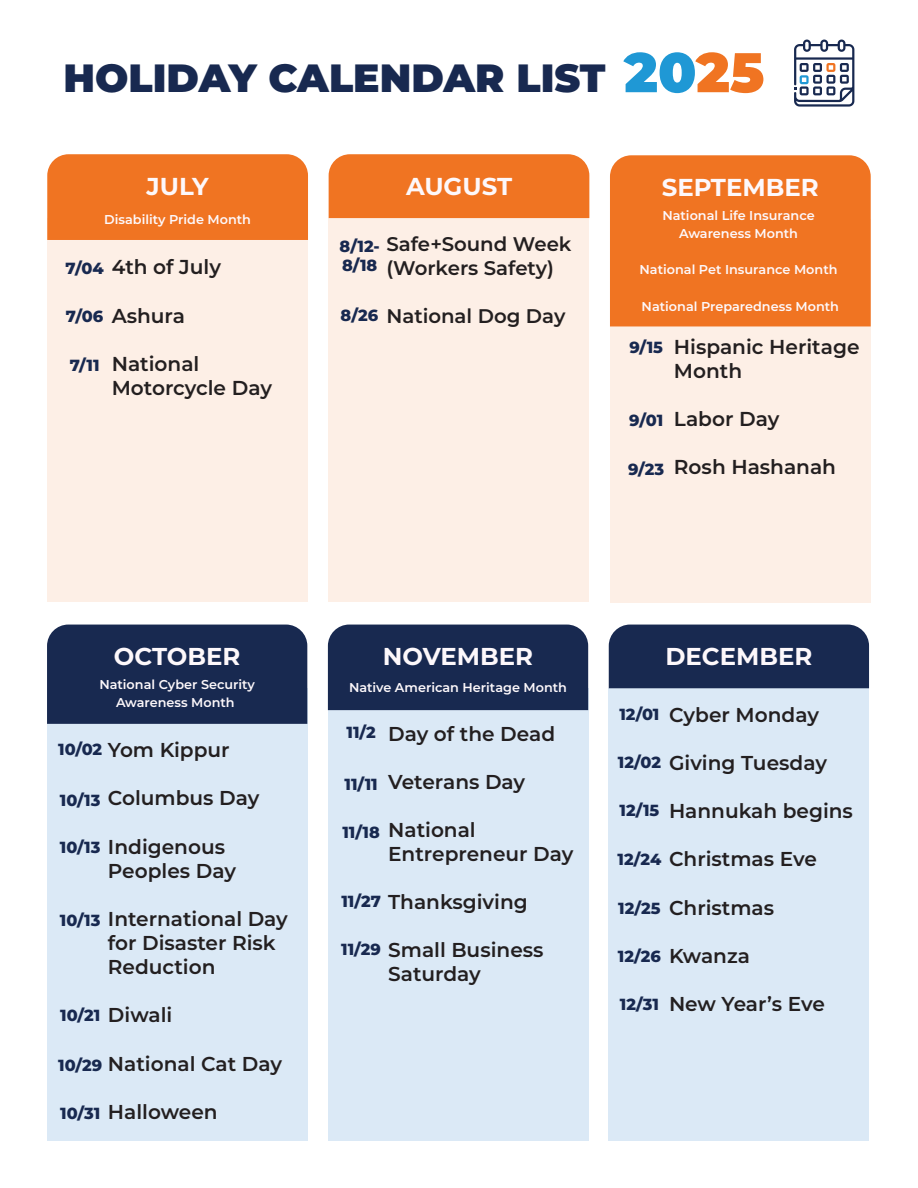
<style>
.page{position:relative;width:918px;height:1188px;background:#fff}
.page>*{position:absolute;margin:0;border:0;box-sizing:border-box;transform-origin:0 0}
.t1{font:900 39.3px "Montserrat";color:#182950}
.t2{font:700 24.45px "Montserrat";color:#fdf8fb}
.t3{font:600 20.1px/24.2px "Montserrat";color:#231f20}
.t4{font:600 19.8px/23.7px "Montserrat";color:#231f20}
.t5{font:800 16.05px/19.4px "Montserrat";color:#182950}
.t6{font:600 12.9px/18.1px "Montserrat";color:#fdf8fb;text-align:center}
.t7{font:600 12.75px/18.1px "Montserrat";color:#fdf8fb;text-align:center}
.s1{font-size:55.8px;color:#1f98d5}
.s2{font-size:55.8px;color:#f07422}
</style>
<div class="page">
<div style="left:47px;top:218px;width:261px;height:383px;background:#fdefe6"></div>
<div style="left:47px;top:154px;width:261px;height:86px;background:#f07422"></div>
<div style="left:329px;top:218px;width:260px;height:383px;background:#fdefe6"></div>
<div style="left:329px;top:154px;width:260px;height:64px;background:#f07422"></div>
<div style="left:610px;top:219px;width:261px;height:384px;background:#fdefe6"></div>
<div style="left:610px;top:155px;width:261px;height:171px;background:#f07422"></div>
<div style="left:47px;top:688px;width:260px;height:453px;background:#dbe9f6"></div>
<div style="left:47px;top:625px;width:260px;height:99px;background:#182950"></div>
<div style="left:328px;top:688px;width:260px;height:453px;background:#dbe9f6"></div>
<div style="left:328px;top:625px;width:260px;height:85px;background:#182950"></div>
<div style="left:609px;top:688px;width:260px;height:453px;background:#dbe9f6"></div>
<div style="left:609px;top:625px;width:260px;height:63px;background:#182950"></div>
<svg style="left:794px;top:40px;width:60px;height:67px"></svg>
<h1 class="t1" style="left:64px;top:48px;width:702px">HOLIDAY CALENDAR LIST <span class="s1">20</span><span class="s2">25</span></h1>
<p class="t2" style="left:147px;top:169px;width:63px">JULY</p>
<p class="t2" style="left:406px;top:169px;width:108px">AUGUST</p>
<p class="t2" style="left:662px;top:170px;width:159px">SEPTEMBER</p>
<p class="t6" style="left:104px;top:210px;width:148px">Disability Pride Month</p>
<p class="t4" style="left:386px;top:232px;width:187px">Safe+Sound Week (Workers Safety)</p>
<p class="t4" style="left:386px;top:303px;width:181px">National Dog Day</p>
<p class="t5" style="left:340px;top:236px;width:42px">8/12-<br>8/18</p>
<p class="t3" style="left:112px;top:254px;width:111px">4th of July</p>
<p class="t3" style="left:112px;top:303px;width:75px">Ashura</p>
<p class="t3" style="left:112px;top:351px;width:162px">National<br>Motorcycle Day</p>
<p class="t5" style="left:65px;top:258px;width:40px">7/04</p>
<p class="t5" style="left:66px;top:306px;width:39px">7/06</p>
<p class="t5" style="left:341px;top:305px;width:39px">8/26</p>
<p class="t5" style="left:70px;top:354px;width:31px">7/11</p>
<p class="t6" style="left:662px;top:206px;width:154px">National Life Insurance<br>Awareness Month</p>
<p class="t6" style="left:640px;top:260px;width:200px">National Pet Insurance Month</p>
<p class="t6" style="left:642px;top:296px;width:199px">National Preparedness Month</p>
<p class="t5" style="left:629px;top:337px;width:35px">9/15</p>
<p class="t5" style="left:629px;top:409px;width:35px">9/01</p>
<p class="t5" style="left:628px;top:458px;width:38px">9/23</p>
<p class="t3" style="left:674px;top:334px;width:187px">Hispanic Heritage<br>Month</p>
<p class="t3" style="left:674px;top:406px;width:107px">Labor Day</p>
<p class="t3" style="left:674px;top:454px;width:164px">Rosh Hashanah</p>
<p class="t2" style="left:114px;top:639px;width:128px">OCTOBER</p>
<p class="t2" style="left:383px;top:639px;width:152px">NOVEMBER</p>
<p class="t2" style="left:665px;top:639px;width:148px">DECEMBER</p>
<p class="t7" style="left:99px;top:675px;width:157px">National Cyber Security<br>Awareness Month</p>
<p class="t7" style="left:349px;top:678px;width:220px">Native American Heritage Month</p>
<p class="t3" style="left:108px;top:737px;width:123px">Yom Kippur</p>
<p class="t3" style="left:108px;top:785px;width:153px">Columbus Day</p>
<p class="t3" style="left:108px;top:834px;width:130px">Indigenous<br>Peoples Day</p>
<p class="t3" style="left:108px;top:906px;width:181px">International Day for Disaster Risk<br>Reduction</p>
<p class="t3" style="left:108px;top:1002px;width:66px">Diwali</p>
<p class="t3" style="left:108px;top:1051px;width:176px">National Cat Day</p>
<p class="t3" style="left:108px;top:1099px;width:111px">Halloween</p>
<p class="t5" style="left:58px;top:739px;width:46px">10/02</p>
<p class="t5" style="left:60px;top:789px;width:42px">10/13</p>
<p class="t5" style="left:60px;top:837px;width:42px">10/13</p>
<p class="t5" style="left:60px;top:910px;width:42px">10/13</p>
<p class="t5" style="left:60px;top:1004px;width:42px">10/21</p>
<p class="t5" style="left:58px;top:1054px;width:45px">10/29</p>
<p class="t5" style="left:60px;top:1103px;width:42px">10/31</p>
<p class="t5" style="left:347px;top:722px;width:31px">11/2</p>
<p class="t3" style="left:388px;top:721px;width:169px">Day of the Dead</p>
<p class="t3" style="left:388px;top:769px;width:139px">Veterans Day</p>
<p class="t3" style="left:388px;top:817px;width:187px">National<br>Entrepreneur Day</p>
<p class="t3" style="left:388px;top:889px;width:141px">Thanksgiving</p>
<p class="t3" style="left:388px;top:937px;width:157px">Small Business<br>Saturday</p>
<p class="t5" style="left:345px;top:774px;width:35px">11/11</p>
<p class="t5" style="left:342px;top:822px;width:39px">11/18</p>
<p class="t5" style="left:341px;top:891px;width:41px">11/27</p>
<p class="t5" style="left:341px;top:939px;width:41px">11/29</p>
<p class="t5" style="left:619px;top:704px;width:42px">12/01</p>
<p class="t5" style="left:618px;top:752px;width:45px">12/02</p>
<p class="t5" style="left:620px;top:800px;width:41px">12/15</p>
<p class="t5" style="left:618px;top:849px;width:45px">12/24</p>
<p class="t5" style="left:618px;top:898px;width:44px">12/25</p>
<p class="t5" style="left:618px;top:946px;width:45px">12/26</p>
<p class="t5" style="left:620px;top:993px;width:41px">12/31</p>
<p class="t3" style="left:669px;top:702px;width:151px">Cyber Monday</p>
<p class="t3" style="left:669px;top:750px;width:159px">Giving Tuesday</p>
<p class="t3" style="left:669px;top:798px;width:185px">Hannukah begins</p>
<p class="t3" style="left:669px;top:846px;width:149px">Christmas Eve</p>
<p class="t3" style="left:669px;top:894px;width:107px">Christmas</p>
<p class="t3" style="left:669px;top:943px;width:82px">Kwanza</p>
<p class="t3" style="left:669px;top:991px;width:157px">New Year’s Eve</p>
</div>
